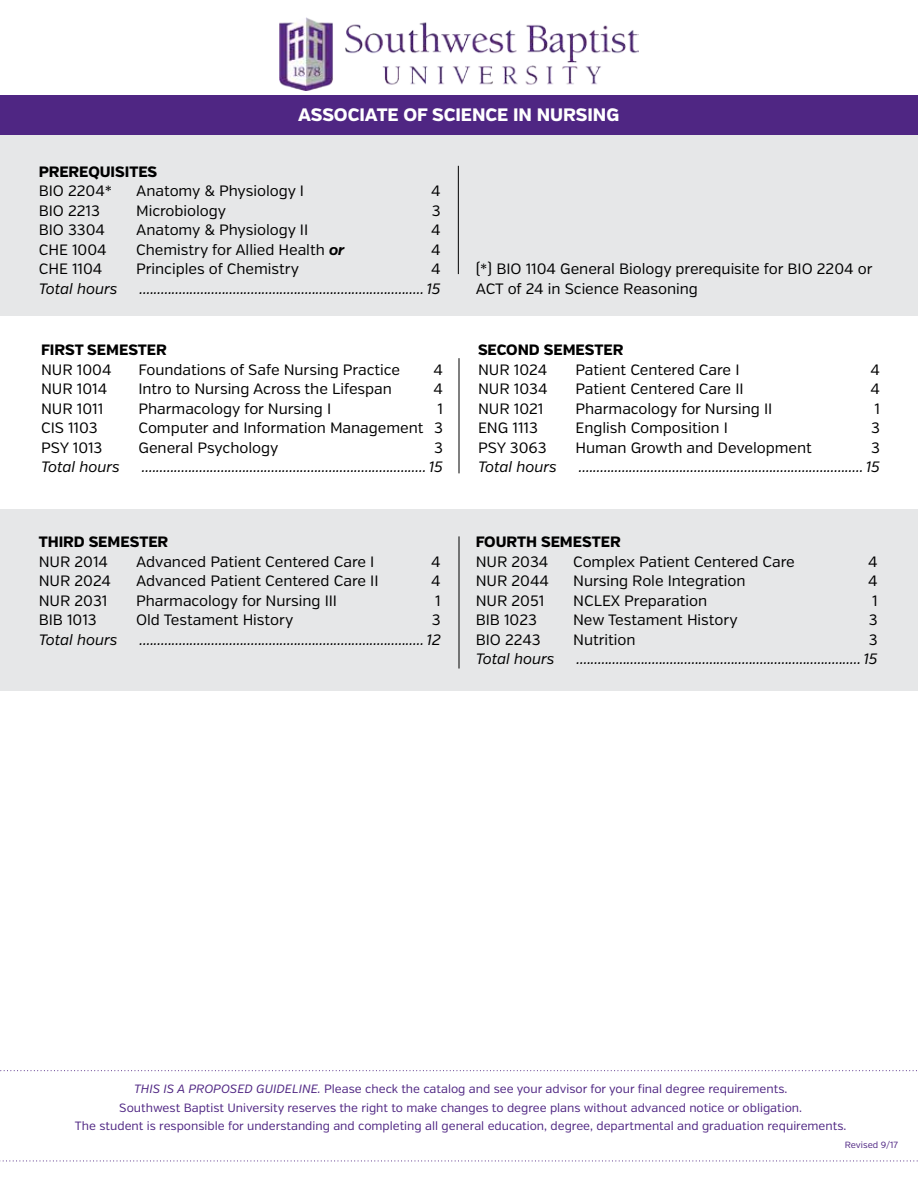
<style>
.page{position:relative;width:918px;height:1188px;background:#fff}
.page>*{position:absolute;margin:0;border:0;box-sizing:border-box;transform-origin:0 0}
.t1{font:800 18px "Verb";letter-spacing:-.005em;color:#fff}
.t2{font:15px/19.5px "Verb";letter-spacing:-.005em;color:#000}
.t3{font:italic 15px "Verb";letter-spacing:-.005em;color:#000}
.t4{font:800 15px "Verb";letter-spacing:-.005em;color:#000}
.t5{font:12px/18.3px "Verb";color:#4f2683;text-align:center}
.t6{font:9px "Verb";color:#4f2683}
.s1{font-weight:700;font-style:italic}
.s2{font-style:italic}
</style>
<div class="page">
<div style="left:0;top:96px;width:918px;height:41px;background:#4f2683"></div>
<svg style="left:0;top:1160px;width:918px;height:1px"></svg>
<svg style="left:0;top:1070px;width:917px;height:1px"></svg>
<img style="left:280px;top:17px;width:358px;height:74px">
<div style="left:0;top:509px;width:918px;height:182px;background:#e6e7e8"></div>
<div style="left:1px;top:135px;width:917px;height:180px;background:#e6e7e8"></div>
<hr style="left:459px;top:358px;width:1px;height:115px;background:#000">
<hr style="left:459px;top:536px;width:1px;height:133px;background:#000">
<hr style="left:458px;top:166px;width:1px;height:108px;background:#000">
<p class="t1" style="left:298px;top:104px;width:323px">ASSOCIATE OF SCIENCE IN NURSING</p>
<p class="t4" style="left:39px;top:162px;width:21px">PRERE</p>
<p class="t4" style="left:88px;top:162px;width:21px">QUISITES</p>
<p class="t2" style="left:39px;top:181px;width:75px">BIO 2204*</p>
<p class="t2" style="left:136px;top:181px;width:169px">Anatomy &amp; Physiology I</p>
<p class="t2" style="left:431px;top:181px;width:11px">4</p>
<p class="t2" style="left:39px;top:201px;width:63px">BIO 2213</p>
<p class="t2" style="left:136px;top:201px;width:92px">Microbiology</p>
<p class="t2" style="left:432px;top:201px;width:10px">3</p>
<p class="t2" style="left:39px;top:220px;width:68px">BIO 3304</p>
<p class="t2" style="left:136px;top:220px;width:173px">Anatomy &amp; Physiology II</p>
<p class="t2" style="left:431px;top:220px;width:11px">4</p>
<p class="t2" style="left:39px;top:240px;width:70px">CHE 1004</p>
<p class="t2" style="left:136px;top:240px;width:210px">Chemistry for Allied Health <span class="s1">or</span></p>
<p class="t2" style="left:431px;top:240px;width:11px">4</p>
<p class="t2" style="left:39px;top:259px;width:65px">CHE 1104</p>
<p class="t2" style="left:136px;top:259px;width:164px">Principles of Chemistry</p>
<p class="t2" style="left:431px;top:259px;width:11px">4</p>
<p class="t3" style="left:39px;top:279px;width:80px">Total hours</p>
<p class="t3" style="left:140px;top:279px;width:303px">............................................................................... 15</p>
<p class="t4" style="left:41px;top:341px;width:127px">FIRST SEMESTER</p>
<p class="t2" style="left:41px;top:360px;width:72px">NUR 1004</p>
<p class="t2" style="left:139px;top:360px;width:263px">Foundations of Safe Nursing Practice</p>
<p class="t2" style="left:434px;top:360px;width:11px">4</p>
<p class="t2" style="left:41px;top:379px;width:68px">NUR 1014</p>
<p class="t2" style="left:139px;top:379px;width:255px">Intro to Nursing Across the Lifespan</p>
<p class="t2" style="left:434px;top:379px;width:11px">4</p>
<p class="t2" style="left:41px;top:399px;width:64px">NUR 1011</p>
<p class="t2" style="left:139px;top:399px;width:194px">Pharmacology for Nursing I</p>
<p class="t2" style="left:438px;top:399px;width:7px">1</p>
<p class="t2" style="left:41px;top:418px;width:58px">CIS 1103</p>
<p class="t2" style="left:139px;top:418px;width:306px">Computer and Information Management 3</p>
<p class="t2" style="left:41px;top:438px;width:63px">PSY 1013</p>
<p class="t2" style="left:139px;top:438px;width:141px">General Psychology</p>
<p class="t2" style="left:434px;top:438px;width:10px">3</p>
<p class="t3" style="left:41px;top:458px;width:80px">Total hours</p>
<p class="t3" style="left:142px;top:458px;width:303px">............................................................................... 15</p>
<p class="t4" style="left:39px;top:533px;width:131px">THIRD SEMESTER</p>
<p class="t2" style="left:39px;top:552px;width:71px">NUR 2014</p>
<p class="t2" style="left:136px;top:552px;width:240px">Advanced Patient Centered Care I</p>
<p class="t2" style="left:431px;top:552px;width:11px">4</p>
<p class="t2" style="left:39px;top:571px;width:74px">NUR 2024</p>
<p class="t2" style="left:136px;top:571px;width:244px">Advanced Patient Centered Care II</p>
<p class="t2" style="left:431px;top:571px;width:11px">4</p>
<p class="t2" style="left:39px;top:591px;width:70px">NUR 2031</p>
<p class="t2" style="left:136px;top:591px;width:202px">Pharmacology for Nursing III</p>
<p class="t2" style="left:435px;top:591px;width:7px">1</p>
<p class="t2" style="left:39px;top:610px;width:60px">BIB 1013</p>
<p class="t2" style="left:136px;top:610px;width:159px">Old Testament History</p>
<p class="t2" style="left:432px;top:610px;width:10px">3</p>
<p class="t3" style="left:39px;top:630px;width:80px">Total hours</p>
<p class="t3" style="left:140px;top:630px;width:303px">............................................................................... 12</p>
<p class="t2" style="left:476px;top:259px;width:398px">(*) BIO 1104 General Biology prerequisite for BIO 2204 or<br>ACT of 24 in Science Reasoning</p>
<p class="t4" style="left:478px;top:341px;width:11px">SECON</p>
<p class="t4" style="left:529px;top:341px;width:96px">D SEMESTER</p>
<p class="t2" style="left:478px;top:360px;width:71px">NUR 1024</p>
<p class="t2" style="left:576px;top:360px;width:165px">Patient Centered Care I</p>
<p class="t2" style="left:871px;top:360px;width:11px">4</p>
<p class="t2" style="left:478px;top:379px;width:71px">NUR 1034</p>
<p class="t2" style="left:576px;top:379px;width:170px">Patient Centered Care II</p>
<p class="t2" style="left:871px;top:379px;width:11px">4</p>
<p class="t2" style="left:478px;top:399px;width:67px">NUR 1021</p>
<p class="t2" style="left:576px;top:399px;width:198px">Pharmacology for Nursing II</p>
<p class="t2" style="left:874px;top:399px;width:7px">1</p>
<p class="t2" style="left:478px;top:418px;width:61px">ENG 1113</p>
<p class="t2" style="left:576px;top:418px;width:154px">English Composition I</p>
<p class="t2" style="left:871px;top:418px;width:10px">3</p>
<p class="t2" style="left:478px;top:438px;width:70px">PSY 3063</p>
<p class="t2" style="left:576px;top:438px;width:238px">Human Growth and Development</p>
<p class="t2" style="left:871px;top:438px;width:10px">3</p>
<p class="t3" style="left:478px;top:458px;width:80px">Total hours</p>
<p class="t3" style="left:579px;top:458px;width:303px">............................................................................... 15</p>
<p class="t4" style="left:476px;top:533px;width:11px">FOURT</p>
<p class="t4" style="left:526px;top:533px;width:96px">H SEMESTER</p>
<p class="t2" style="left:476px;top:552px;width:74px">NUR 2034</p>
<p class="t2" style="left:573px;top:552px;width:223px">Complex Patient Centered Care</p>
<p class="t2" style="left:868px;top:552px;width:11px">4</p>
<p class="t2" style="left:476px;top:571px;width:75px">NUR 2044</p>
<p class="t2" style="left:573px;top:571px;width:174px">Nursing Role Integration</p>
<p class="t2" style="left:868px;top:571px;width:11px">4</p>
<p class="t2" style="left:476px;top:591px;width:70px">NUR 2051</p>
<p class="t2" style="left:573px;top:591px;width:135px">NCLEX Preparation</p>
<p class="t2" style="left:872px;top:591px;width:7px">1</p>
<p class="t2" style="left:476px;top:610px;width:63px">BIB 1023</p>
<p class="t2" style="left:573px;top:610px;width:166px">New Testament History</p>
<p class="t2" style="left:869px;top:610px;width:10px">3</p>
<p class="t2" style="left:476px;top:630px;width:67px">BIO 2243</p>
<p class="t2" style="left:573px;top:630px;width:64px">Nutrition</p>
<p class="t2" style="left:869px;top:630px;width:10px">3</p>
<p class="t3" style="left:476px;top:650px;width:80px">Total hours</p>
<p class="t3" style="left:577px;top:650px;width:303px">............................................................................... 15</p>
<p class="t5" style="left:75px;top:1080px;width:773px"><span class="s2">This is a proposed guideline.</span> Please check the catalog and see your advisor for your final degree requirements.<br>Southwest Baptist University reserves the right to make changes to degree plans without advanced notice or obligation.<br>The student is responsible for understanding and completing all general education, degree, departmental and graduation requirements.</p>
<p class="t6" style="left:845px;top:1140px;width:55px">Revised 9/17</p>
</div>
